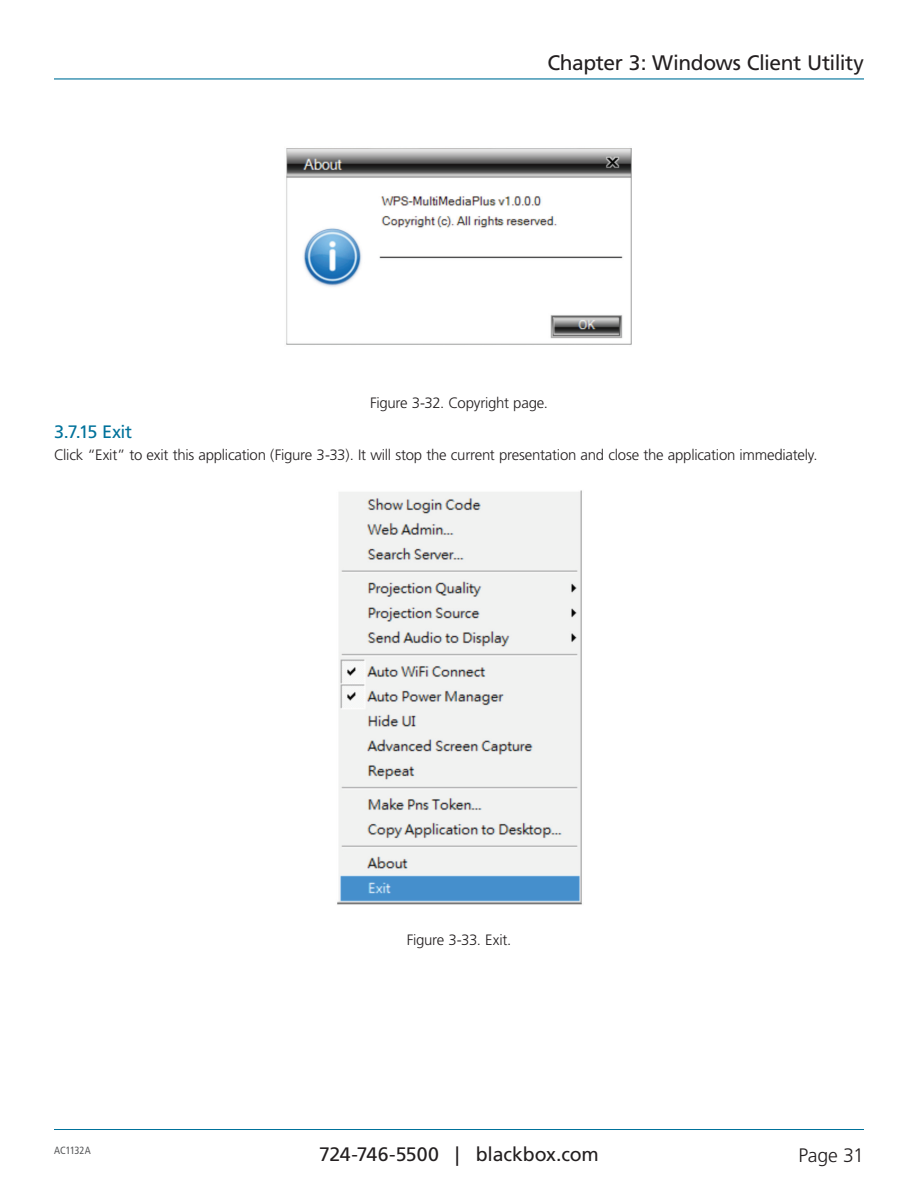
<style>
.page{position:relative;width:918px;height:1188px;background:#fff}
.page>*{position:absolute;margin:0;border:0;box-sizing:border-box;transform-origin:0 0}
.t1{font:21px "Frutiger";letter-spacing:-.025em;color:#231f20}
.t2{font:19.5px "Frutiger";letter-spacing:-.01em;color:#231f20}
.t3{font:300 19.5px "Frutiger";letter-spacing:-.015em;color:#231f20}
.t4{font:18px "Frutiger";letter-spacing:-.02em;color:#00729b}
.t5{font:300 15px "Frutiger";letter-spacing:-.015em;color:#231f20}
.t6{font:condensed 10.5px "Frutiger";letter-spacing:-.01em;color:#57585a}
</style>
<div class="page">
<hr style="left:54px;top:1129px;width:810px;height:1px;background:#00729b">
<hr style="left:54px;top:78px;width:810px;height:2px;background:#00729b">
<img style="left:286px;top:148px;width:346px;height:197px">
<img style="left:337px;top:490px;width:245px;height:415px">
<h1 class="t1" style="left:547px;top:50px;width:318px">Chapter 3: Windows Client Utility</h1>
<p class="t5" style="left:370px;top:395px;width:179px">Figure 3-32. Copyright page.</p>
<p class="t4" style="left:54px;top:421px;width:80px">3.7.15 Exit</p>
<p class="t5" style="left:54px;top:446px;width:765px">Click “Exit” to exit this application (Figure 3-33). It will stop the current presentation and close the application immediately.</p>
<p class="t6" style="left:54px;top:1145px;width:38px">AC1132A</p>
<p class="t5" style="left:407px;top:931px;width:106px">Figure 3-33. Exit.</p>
<h2 class="t2" style="left:319px;top:1143px;width:281px">724-746-5500 | blackbox.com</h2>
<h2 class="t3" style="left:798px;top:1144px;width:67px">Page 31</h2>
</div>
